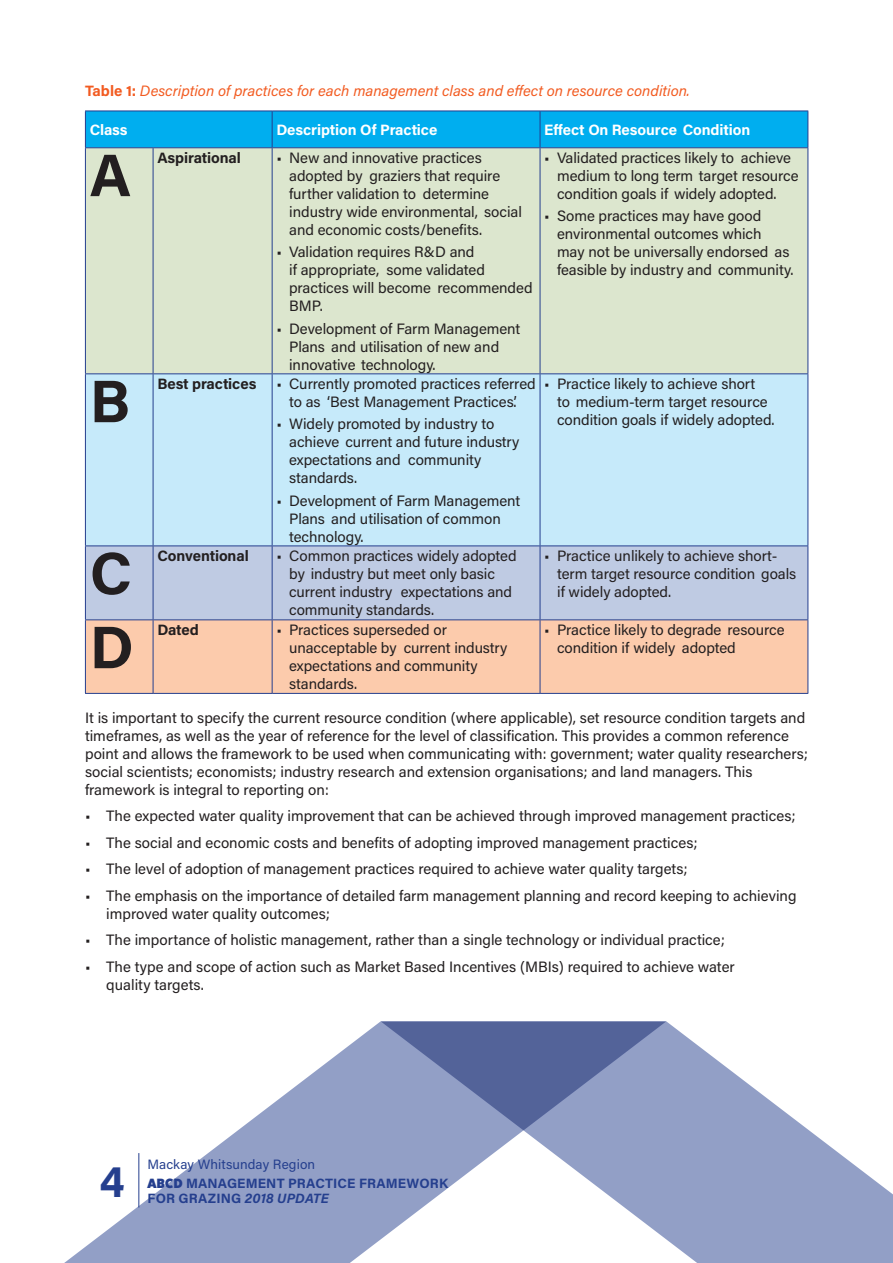
<style>
.page{position:relative;width:893px;height:1263px;background:#fff}
.page>*{position:absolute;margin:0;border:0;box-sizing:border-box;transform-origin:0 0}
.t1{font:700 60px "Acumin Pro";color:#231f20}
.t2{font:700 45px "Acumin Pro";color:#253f8e}
.t3{font:15px/18px "Acumin Pro";letter-spacing:-.005em;color:#231f20}
.t4{font:italic 15px "Acumin Pro";color:#f25b21}
.t5{font:700 15px "Acumin Pro";letter-spacing:-.005em;color:#fff}
.t6{font:700 15px "Acumin Pro";letter-spacing:-.005em;color:#231f20}
.t7{font:700 13.5px/19.2px "Acumin Pro";letter-spacing:.01em;color:#253f8e}
.s1{font-weight:700;font-style:normal}
.s2{font-weight:400}
.s3{font-family:"Fat Frank";font-weight:800}
.s4{font-style:italic}
</style>
<div class="page">
<svg style="left:64px;top:1021px;width:317px;height:242px"></svg>
<svg style="left:381px;top:1021px;width:391px;height:242px;fill:#929fc6"></svg>
<svg style="left:772px;top:1102px;width:121px;height:161px"></svg>
<hr style="left:138px;top:1153px;width:1px;height:54px;background:#253f8e">
<div style="left:86px;top:112px;width:721px;height:35px;background:#00aeef"></div>
<div style="left:86px;top:148px;width:721px;height:225px;background:#dce6ce"></div>
<div style="left:86px;top:374px;width:721px;height:171px;background:#c6eafa"></div>
<div style="left:86px;top:546px;width:721px;height:73px;background:#bfcbe3"></div>
<div style="left:86px;top:620px;width:721px;height:73px;background:#fccbac"></div>
<hr style="left:85px;top:111px;width:68px;height:1px;background:#253f8e">
<hr style="left:85px;top:111px;width:1px;height:36px;background:#253f8e">
<hr style="left:153px;top:111px;width:119px;height:1px;background:#253f8e">
<hr style="left:272px;top:111px;width:268px;height:1px;background:#253f8e">
<hr style="left:272px;top:111px;width:1px;height:36px;background:#253f8e">
<hr style="left:540px;top:111px;width:268px;height:1px;background:#253f8e">
<hr style="left:540px;top:111px;width:1px;height:36px;background:#253f8e">
<hr style="left:807px;top:111px;width:1px;height:36px;background:#253f8e">
<hr style="left:85px;top:147px;width:68px;height:1px;background:#253f8e">
<hr style="left:85px;top:148px;width:1px;height:225px;background:#253f8e">
<hr style="left:153px;top:147px;width:119px;height:1px;background:#253f8e">
<hr style="left:153px;top:148px;width:1px;height:225px;background:#253f8e">
<hr style="left:272px;top:147px;width:268px;height:1px;background:#253f8e">
<hr style="left:272px;top:148px;width:1px;height:225px;background:#253f8e">
<hr style="left:540px;top:147px;width:268px;height:1px;background:#253f8e">
<hr style="left:540px;top:148px;width:1px;height:225px;background:#253f8e">
<hr style="left:807px;top:148px;width:1px;height:225px;background:#253f8e">
<hr style="left:85px;top:373px;width:68px;height:1px;background:#253f8e">
<hr style="left:85px;top:374px;width:1px;height:171px;background:#253f8e">
<hr style="left:153px;top:373px;width:119px;height:1px;background:#253f8e">
<hr style="left:153px;top:374px;width:1px;height:171px;background:#253f8e">
<hr style="left:272px;top:373px;width:268px;height:1px;background:#253f8e">
<hr style="left:272px;top:374px;width:1px;height:171px;background:#253f8e">
<hr style="left:540px;top:373px;width:268px;height:1px;background:#253f8e">
<hr style="left:540px;top:374px;width:1px;height:171px;background:#253f8e">
<hr style="left:807px;top:374px;width:1px;height:171px;background:#253f8e">
<hr style="left:85px;top:545px;width:68px;height:1px;background:#253f8e">
<hr style="left:85px;top:546px;width:1px;height:73px;background:#253f8e">
<hr style="left:153px;top:545px;width:119px;height:1px;background:#253f8e">
<hr style="left:153px;top:546px;width:1px;height:73px;background:#253f8e">
<hr style="left:272px;top:545px;width:268px;height:1px;background:#253f8e">
<hr style="left:272px;top:546px;width:1px;height:73px;background:#253f8e">
<hr style="left:540px;top:545px;width:268px;height:1px;background:#253f8e">
<hr style="left:540px;top:546px;width:1px;height:73px;background:#253f8e">
<hr style="left:807px;top:546px;width:1px;height:73px;background:#253f8e">
<hr style="left:85px;top:619px;width:68px;height:1px;background:#253f8e">
<hr style="left:85px;top:620px;width:1px;height:73px;background:#253f8e">
<hr style="left:153px;top:619px;width:119px;height:1px;background:#253f8e">
<hr style="left:153px;top:620px;width:1px;height:73px;background:#253f8e">
<hr style="left:272px;top:619px;width:268px;height:1px;background:#253f8e">
<hr style="left:272px;top:620px;width:1px;height:73px;background:#253f8e">
<hr style="left:540px;top:619px;width:268px;height:1px;background:#253f8e">
<hr style="left:540px;top:620px;width:1px;height:73px;background:#253f8e">
<hr style="left:807px;top:620px;width:1px;height:73px;background:#253f8e">
<hr style="left:85px;top:693px;width:68px;height:1px;background:#253f8e">
<hr style="left:153px;top:693px;width:119px;height:1px;background:#253f8e">
<hr style="left:272px;top:693px;width:268px;height:1px;background:#253f8e">
<hr style="left:540px;top:693px;width:268px;height:1px;background:#253f8e">
<p class="t4" style="left:85px;top:80px;width:606px"><span class="s1">Table 1:</span> Description of practices for each management class and effect on resource condition.</p>
<p class="t5" style="left:90px;top:119px;width:39px">Class</p>
<p class="t5" style="left:276px;top:119px;width:162px">Description Of Practice</p>
<p class="t5" style="left:544px;top:119px;width:208px">Effect On Resource Condition</p>
<h1 class="t1" style="left:90px;top:133px;width:43px">A</h1>
<p class="t6" style="left:157px;top:147px;width:85px">Aspirational</p>
<p class="t3" style="left:289px;top:148px;width:234px;text-indent:-13px">• New and innovative practices adopted by graziers that require further validation to determine industry wide environmental, social and economic costs/benefits.</p>
<p class="t3" style="left:289px;top:242px;width:245px;text-indent:-13px">• Validation requires R&amp;D and<br>if appropriate, some validated practices will become recommended<br>BMP.</p>
<p class="t3" style="left:289px;top:319px;width:233px;text-indent:-13px">• Development of Farm Management<br>Plans and utilisation of new and innovative technology.</p>
<p class="t3" style="left:557px;top:148px;width:243px;text-indent:-13px">• Validated practices likely to achieve medium to long term target resource condition goals if widely adopted.</p>
<p class="t3" style="left:557px;top:206px;width:238px;text-indent:-13px">• Some practices may have good environmental outcomes which<br>may not be universally endorsed as feasible by industry and community.</p>
<h1 class="t1" style="left:90px;top:359px;width:42px">B</h1>
<p class="t6" style="left:157px;top:373px;width:101px">Best practices</p>
<p class="t3" style="left:276px;top:374px;width:261px;text-align:center">• Currently promoted practices referred to as ‘Best Management Practices’.</p>
<p class="t3" style="left:289px;top:414px;width:232px;text-indent:-13px">• Widely promoted by industry to achieve current and future industry expectations and community standards.</p>
<p class="t3" style="left:289px;top:491px;width:233px;text-indent:-13px">• Development of Farm Management<br>Plans and utilisation of common technology.</p>
<p class="t3" style="left:557px;top:374px;width:219px;text-indent:-13px">• Practice likely to achieve short<br>to medium-term target resource condition goals if widely adopted.</p>
<h1 class="t1" style="left:90px;top:531px;width:44px">C</h1>
<p class="t6" style="left:157px;top:545px;width:93px">Conventional</p>
<p class="t3" style="left:289px;top:546px;width:229px;text-indent:-13px">• Common practices widely adopted by industry but meet only basic current industry expectations and community standards.</p>
<p class="t3" style="left:557px;top:546px;width:241px;text-indent:-13px">• Practice unlikely to achieve short&shy;term target resource condition goals if widely adopted.</p>
<h1 class="t1" style="left:90px;top:605px;width:46px">D</h1>
<p class="t6" style="left:157px;top:619px;width:43px">Dated</p>
<p class="t3" style="left:289px;top:620px;width:220px;text-indent:-13px">• Practices superseded or unacceptable by current industry expectations and community standards.</p>
<p class="t3" style="left:557px;top:620px;width:229px;text-indent:-13px">• Practice likely to degrade resource condition if widely adopted</p>
<p class="t3" style="left:85px;top:708px;width:724px">It is important to specify the current resource condition (where applicable), set resource condition targets and timeframes, as well as the year of reference for the level of classification. This provides a common reference point and allows the framework to be used when communicating with: government; water quality researchers; social scientists; economists; industry research and extension organisations; and land managers. This framework is integral to reporting on:</p>
<p class="t3" style="left:85px;top:806px;width:712px">• The expected water quality improvement that can be achieved through improved management practices;</p>
<p class="t3" style="left:85px;top:833px;width:614px">• The social and economic costs and benefits of adopting improved management practices;</p>
<p class="t3" style="left:85px;top:859px;width:604px">• The level of adoption of management practices required to achieve water quality targets;</p>
<p class="t3" style="left:106px;top:886px;width:692px;text-indent:-21px">• The emphasis on the importance of detailed farm management planning and record keeping to achieving improved water quality outcomes;</p>
<p class="t3" style="left:85px;top:930px;width:641px">• The importance of holistic management, rather than a single technology or individual practice;</p>
<p class="t3" style="left:106px;top:957px;width:630px;text-indent:-21px">• The type and scope of action such as Market Based Incentives (MBIs) required to achieve water quality targets.</p>
<h2 class="t2" style="left:99px;top:1150px;width:27px">4</h2>
<p class="t7" style="left:147px;top:1153px;width:302px"><span class="s2">Mackay Whitsunday Region<br></span><span class="s3">ABCD</span> MANAGEMENT PRACTICE FRAMEWORK</p>
<p class="t7" style="left:147px;top:1188px;width:183px">FOR GRAZING <span class="s4">2018 UPDATE</span></p>
</div>
